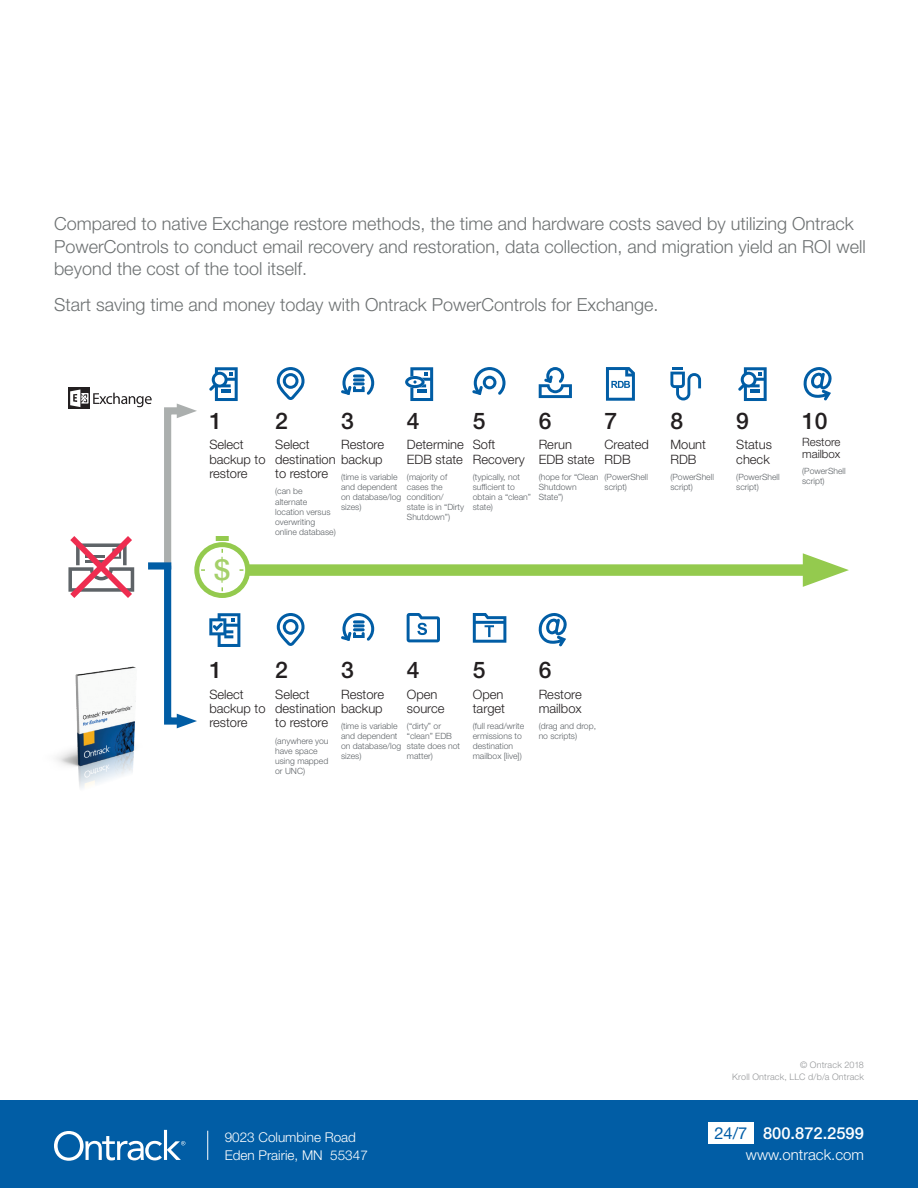
<style>
.page{position:relative;width:918px;height:1188px;background:#fff}
.page>*{position:absolute;margin:0;border:0;box-sizing:border-box;transform-origin:0 0}
.t1{font:500 28.65px "Helvetica Neue LT Std";color:#a4d069}
.t2{font:500 22.95px "Helvetica Neue LT Std";color:#231f20}
.t3{font:300 18px/22.5px "Helvetica Neue LT Std";color:#6d7172}
.t4{font:500 16.5px "Helvetica Neue LT Std";color:#fff}
.t5{font:300 15px "Helvetica Neue LT Std";color:#fff}
.t6{font:300 13.5px/18px "Helvetica Neue LT Std";color:#fff}
.t7{font:300 12.9px/14.4px "Helvetica Neue LT Std";color:#231f20}
.t8{font:300 11.4px/11.4px "Helvetica Neue LT Std";color:#231f20}
.t9{font:300 9px/12px "Helvetica Neue LT Std";letter-spacing:.02em;color:#96989a;text-align:right}
.t10{font:300 8.55px/10.1px "Helvetica Neue LT Std";color:#5e6367}
.s1{font-weight:400;color:#015da7}
</style>
<div class="page">
<div style="left:0;top:1100px;width:918px;height:88px;background:#015da5"></div>
<div style="left:708px;top:1122px;width:46px;height:21px;background:#fff"></div>
<svg style="left:207px;top:1131px;width:1px;height:29px"></svg>
<svg style="left:54px;top:1130px;width:131px;height:31px"></svg>
<img style="left:56px;top:666px;width:80px;height:122px">
<div style="left:234px;top:564px;width:588px;height:12px;background:#94ca4e"></div>
<svg style="left:803px;top:553px;width:46px;height:34px"></svg>
<div style="left:148px;top:562px;width:23px;height:8px;background:#015da5"></div>
<svg style="left:160px;top:404px;width:37px;height:324px"></svg>
<svg style="left:197px;top:545px;width:51px;height:51px"></svg>
<div style="left:194px;top:542px;width:56px;height:56px;border:5px solid #94ca4e;border-radius:50%"></div>
<div style="left:216px;top:536px;width:13px;height:5px;background:#94ca4e"></div>
<hr style="left:222px;top:549px;width:1px;height:42px;background:#94ca4e">
<hr style="left:201px;top:569px;width:42px;height:2px;background:#94ca4e">
<div style="left:205px;top:553px;width:35px;height:34px;background:#fff;border-radius:50%"></div>
<svg style="left:68px;top:536px;width:67px;height:62px"></svg>
<svg style="left:277px;top:367px;width:28px;height:33px"></svg>
<svg style="left:341px;top:367px;width:33px;height:28px"></svg>
<svg style="left:472px;top:367px;width:34px;height:28px"></svg>
<svg style="left:539px;top:367px;width:33px;height:31px"></svg>
<svg style="left:606px;top:367px;width:29px;height:34px"></svg>
<svg style="left:670px;top:367px;width:31px;height:33px"></svg>
<svg style="left:803px;top:367px;width:29px;height:33px"></svg>
<svg style="left:277px;top:613px;width:28px;height:33px"></svg>
<svg style="left:341px;top:613px;width:33px;height:28px"></svg>
<svg style="left:407px;top:613px;width:33px;height:29px"></svg>
<svg style="left:473px;top:613px;width:33px;height:30px"></svg>
<svg style="left:538px;top:613px;width:29px;height:33px"></svg>
<div style="left:68px;top:387px;width:22px;height:22px;background:#231f20"></div>
<svg style="left:70px;top:389px;width:82px;height:18px"></svg>
<svg style="left:209px;top:367px;width:29px;height:34px"></svg>
<svg style="left:405px;top:367px;width:28px;height:34px"></svg>
<svg style="left:738px;top:367px;width:29px;height:34px"></svg>
<svg style="left:209px;top:613px;width:31px;height:34px"></svg>
<p class="t3" style="left:54px;top:212px;width:813px">Compared to native Exchange restore methods, the time and hardware costs saved by utilizing Ontrack<br>PowerControls to conduct email recovery and restoration, data collection, and migration yield an ROI well beyond the cost of the tool itself.</p>
<h3 class="t3" style="left:54px;top:293px;width:606px">Start saving time and money today with Ontrack PowerControls for Exchange.</h3>
<h2 class="t2" style="left:209px;top:407px;width:14px">1</h2>
<h3 class="t7" style="left:209px;top:437px;width:58px">Select backup to restore</h3>
<h1 class="t1" style="left:214px;top:553px;width:17px">$</h1>
<h2 class="t2" style="left:275px;top:407px;width:14px">2</h2>
<h3 class="t7" style="left:275px;top:437px;width:109px">Select<br>destination backup to restore</h3>
<p class="t10" style="left:275px;top:486px;width:62px">(can be alternate location versus overwriting online database)</p>
<h2 class="t2" style="left:341px;top:407px;width:14px">3</h2>
<h3 class="t7" style="left:341px;top:437px;width:45px">Restore</h3>
<p class="t10" style="left:341px;top:472px;width:62px">(time is variable and dependent on database/log sizes)</p>
<h2 class="t2" style="left:407px;top:407px;width:14px">4</h2>
<h3 class="t7" style="left:407px;top:437px;width:58px">Determine<br>EDB state</h3>
<p class="t10" style="left:407px;top:472px;width:59px">(majority of cases the condition/<br>state is in “Dirty<br>Shutdown”)</p>
<h2 class="t2" style="left:473px;top:407px;width:14px">5</h2>
<h3 class="t7" style="left:473px;top:437px;width:53px">Soft<br>Recovery</h3>
<p class="t10" style="left:473px;top:472px;width:60px">(typically, not sufficient to obtain a “clean” state)</p>
<h2 class="t2" style="left:539px;top:407px;width:14px">6</h2>
<h3 class="t7" style="left:539px;top:437px;width:57px">Rerun<br>EDB state</h3>
<p class="t10" style="left:539px;top:472px;width:61px">(hope for “Clean<br>Shutdown<br>State”)</p>
<h2 class="t2" style="left:605px;top:407px;width:14px">7</h2>
<h3 class="t7" style="left:605px;top:437px;width:46px">Created<br>RDB</h3>
<p class="t10" style="left:605px;top:472px;width:45px">(PowerShell script)</p>
<h2 class="t2" style="left:670px;top:407px;width:14px">8</h2>
<h3 class="t7" style="left:670px;top:437px;width:37px">Mount<br>RDB</h3>
<p class="t10" style="left:670px;top:472px;width:45px">(PowerShell script)</p>
<h2 class="t2" style="left:736px;top:407px;width:14px">9</h2>
<h3 class="t7" style="left:736px;top:437px;width:37px">Status check</h3>
<p class="t10" style="left:736px;top:472px;width:45px">(PowerShell script)</p>
<h2 class="t2" style="left:802px;top:407px;width:27px">10</h2>
<h3 class="t8" style="left:802px;top:436px;width:40px">Restore mailbox</h3>
<p class="t10" style="left:802px;top:466px;width:45px">(PowerShell script)</p>
<h2 class="t2" style="left:209px;top:656px;width:14px">1</h2>
<h3 class="t7" style="left:209px;top:686px;width:58px">Select backup to restore</h3>
<h2 class="t2" style="left:275px;top:656px;width:14px">2</h2>
<h3 class="t7" style="left:275px;top:686px;width:109px">Select<br>destination backup to restore</h3>
<p class="t10" style="left:275px;top:735px;width:55px">(anywhere you have space using mapped or UNC)</p>
<h2 class="t2" style="left:341px;top:656px;width:14px">3</h2>
<h3 class="t7" style="left:341px;top:686px;width:45px">Restore</h3>
<p class="t10" style="left:341px;top:721px;width:62px">(time is variable and dependent on database/log sizes)</p>
<h2 class="t2" style="left:407px;top:656px;width:14px">4</h2>
<h3 class="t7" style="left:407px;top:686px;width:39px">Open source</h3>
<p class="t10" style="left:407px;top:721px;width:55px">(“dirty” or “clean” EDB state does not matter)</p>
<h2 class="t2" style="left:473px;top:656px;width:14px">5</h2>
<h3 class="t7" style="left:473px;top:686px;width:34px">Open target</h3>
<p class="t10" style="left:473px;top:721px;width:53px">(full read/write ermissions to destination mailbox [live])</p>
<h2 class="t2" style="left:539px;top:656px;width:14px">6</h2>
<h3 class="t7" style="left:539px;top:686px;width:45px">Restore mailbox</h3>
<p class="t10" style="left:539px;top:721px;width:59px">(drag and drop, no scripts)</p>
<h3 class="t6" style="left:225px;top:1128px;width:145px">9023 Columbine Road<br>Eden Prairie, MN 55347</h3>
<p class="t9" style="left:732px;top:1059px;width:133px">© Ontrack 2018<br>Kroll Ontrack, LLC d/b/a Ontrack</p>
<h3 class="t4" style="left:714px;top:1123px;width:151px"><span class="s1">24/7</span> 800.872.2599</h3>
<h3 class="t5" style="left:746px;top:1145px;width:120px">www.ontrack.com</h3>
</div>
